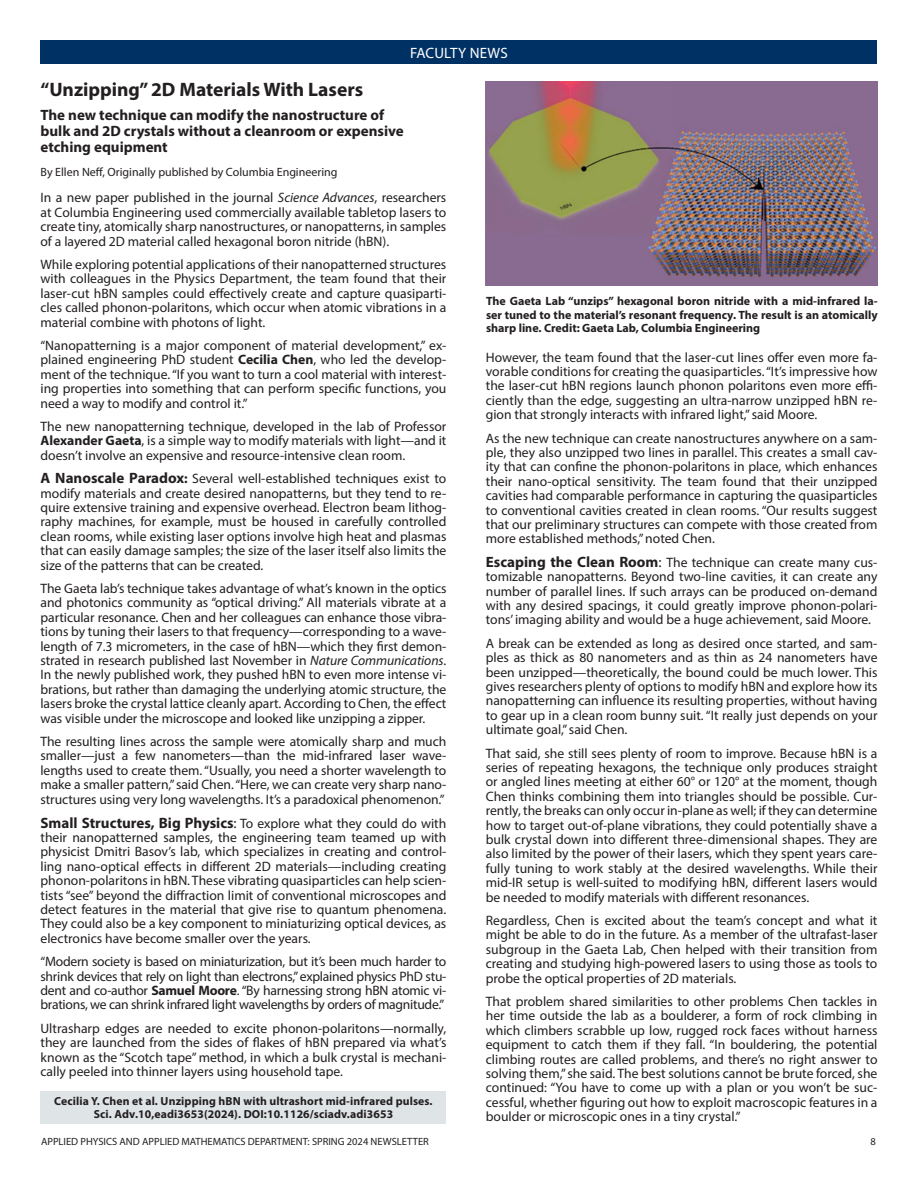
<style>
.page{position:relative;width:918px;height:1188px;background:#fff}
.page>*{position:absolute;margin:0;border:0;box-sizing:border-box;transform-origin:0 0}
.t1{font:700 19.5px "Myriad Pro";color:#231f20}
.t2{font:700 15px "Myriad Pro";color:#231f20}
.t3{font:15px "Myriad Pro";letter-spacing:.01em;color:#fff}
.t4{font:13.65px/14.4px "Myriad Pro";color:#231f20;text-align:justify}
.t5{font:700 12px/13.5px "Myriad Pro";color:#231f20;text-align:justify}
.t6{font:12px "Myriad Pro";color:#231f20}
.t7{font:700 11.7px "Myriad Pro";letter-spacing:.01em;color:#231f20}
.t8{font:10.5px "Myriad Pro";color:#231f20}
.s1{font-style:italic}
.s2{font-weight:700}
.s3{font-weight:700;font-size:15px}
.s4{font-size:15px}
</style>
<div class="page">
<div style="left:40px;top:40px;width:838px;height:24px;background:#003164"></div>
<div style="left:40px;top:1091px;width:406px;height:33px;background:#dfe4e6"></div>
<img style="left:486px;top:81px;width:392px;height:205px">
<p class="t3" style="left:410px;top:44px;width:99px">FACULTY NEWS</p>
<p class="t1" style="left:40px;top:76px;width:324px">“Unzipping” 2D Materials With Lasers</p>
<p class="t2" style="left:40px;top:105px;width:345px">The new technique can modify the nanostructure of</p>
<p class="t2" style="left:40px;top:121px;width:365px">bulk and 2D crystals without a cleanroom or expensive</p>
<p class="t2" style="left:40px;top:137px;width:129px">etching equipment</p>
<p class="t6" style="left:40px;top:165px;width:299px">By Ellen Neff, Originally published by Columbia Engineering</p>
<p class="t4" style="left:40px;top:190px;width:407px">In a new paper published in the journal <span class="s1">Science Advances</span>, researchers at Columbia Engineering used commercially available tabletop lasers to create tiny, atomically sharp nanostructures, or nanopatterns, in samples of a layered 2D material called hexagonal boron nitride (hBN).</p>
<p class="t4" style="left:40px;top:257px;width:407px">While exploring potential applications of their nanopatterned structures with colleagues in the Physics Department, the team found that their laser-cut hBN samples could effectively create and capture quasiparti&shy;cles called phonon-polaritons, which occur when atomic vibrations in a material combine with photons of light.</p>
<p class="t4" style="left:40px;top:338px;width:407px">“Nanopatterning is a major component of material development,” ex&shy;plained engineering PhD student <span class="s2">Cecilia Chen</span>, who led the develop&shy;ment of the technique. “If you want to turn a cool material with interest&shy;ing properties into something that can perform specific functions, you need a way to modify and control it.”</p>
<p class="t4" style="left:40px;top:419px;width:407px">The new nanopatterning technique, developed in the lab of Professor <span class="s2">Alexander Gaeta</span>, is a simple way to modify materials with light—and it doesn’t involve an expensive and resource-intensive clean room.</p>
<p class="t4" style="left:40px;top:471px;width:407px"><span class="s3">A Nanoscale Paradox</span><span class="s2">:</span> Several well-established techniques exist to modify materials and create desired nanopatterns, but they tend to re&shy;quire extensive training and expensive overhead. Electron beam lithog&shy;raphy machines, for example, must be housed in carefully controlled clean rooms, while existing laser options involve high heat and plasmas that can easily damage samples; the size of the laser itself also limits the size of the patterns that can be created.</p>
<p class="t4" style="left:40px;top:581px;width:407px">The Gaeta lab’s technique takes advantage of what’s known in the optics and photonics community as “optical driving.” All materials vibrate at a particular resonance. Chen and her colleagues can enhance those vibra&shy;tions by tuning their lasers to that frequency—corresponding to a wave&shy;length of 7.3 micrometers, in the case of hBN—which they first demon&shy;strated in research published last November in <span class="s1">Nature Communications</span>.<br>In the newly published work, they pushed hBN to even more intense vi&shy;brations, but rather than damaging the underlying atomic structure, the lasers broke the crystal lattice cleanly apart. According to Chen, the effect was visible under the microscope and looked like unzipping a zipper.</p>
<p class="t4" style="left:40px;top:734px;width:407px">The resulting lines across the sample were atomically sharp and much smaller—just a few nanometers—than the mid-infrared laser wave&shy;lengths used to create them. “Usually, you need a shorter wavelength to make a smaller pattern,” said Chen. “Here, we can create very sharp nano&shy;structures using very long wavelengths. It’s a paradoxical phenomenon.”</p>
<p class="t4" style="left:40px;top:816px;width:407px"><span class="s3">Small Structures, Big Physics</span><span class="s4">:</span> To explore what they could do with their nanopatterned samples, the engineering team teamed up with physicist Dmitri Basov’s lab, which specializes in creating and control&shy;ling nano-optical effects in different 2D materials—including creating phonon-polaritons in hBN. These vibrating quasiparticles can help scien&shy;tists “see” beyond the diffraction limit of conventional microscopes and detect features in the material that give rise to quantum phenomena.<br>They could also be a key component to miniaturizing optical devices, as electronics have become smaller over the years.</p>
<p class="t4" style="left:40px;top:954px;width:407px">“Modern society is based on miniaturization, but it’s been much harder to shrink devices that rely on light than electrons,” explained physics PhD stu&shy;dent and co-author <span class="s2">Samuel Moore</span>. “By harnessing strong hBN atomic vi&shy;brations, we can shrink infrared light wavelengths by orders of magnitude.”</p>
<p class="t4" style="left:40px;top:1021px;width:407px">Ultrasharp edges are needed to excite phonon-polaritons—normally, they are launched from the sides of flakes of hBN prepared via what’s known as the “Scotch tape” method, in which a bulk crystal is mechani&shy;cally peeled into thinner layers using household tape.</p>
<p class="t7" style="left:54px;top:1094px;width:380px">Cecilia Y. Chen et al. Unzipping hBN with ultrashort mid-infrared pulses.</p>
<p class="t7" style="left:94px;top:1106px;width:301px">Sci. Adv.10,eadi3653(2024). DOI:10.1126/sciadv.adi3653</p>
<p class="t5" style="left:486px;top:294px;width:393px">The Gaeta Lab “unzips” hexagonal boron nitride with a mid-infrared la&shy;ser tuned to the material’s resonant frequency. The result is an atomically sharp line. Credit: Gaeta Lab, Columbia Engineering</p>
<p class="t4" style="left:486px;top:350px;width:393px">However, the team found that the laser-cut lines offer even more fa&shy;vorable conditions for creating the quasiparticles. “It’s impressive how the laser-cut hBN regions launch phonon polaritons even more effi&shy;ciently than the edge, suggesting an ultra-narrow unzipped hBN re&shy;gion that strongly interacts with infrared light,” said Moore.</p>
<p class="t4" style="left:486px;top:431px;width:393px">As the new technique can create nanostructures anywhere on a sam&shy;ple, they also unzipped two lines in parallel. This creates a small cav&shy;ity that can confine the phonon-polaritons in place, which enhances their nano-optical sensitivity. The team found that their unzipped cavities had comparable performance in capturing the quasiparticles to conventional cavities created in clean rooms. “Our results suggest that our preliminary structures can compete with those created from more established methods,” noted Chen.</p>
<p class="t4" style="left:486px;top:555px;width:393px"><span class="s3">Escaping the Clean Room</span><span class="s4">:</span> The technique can create many cus&shy;tomizable nanopatterns. Beyond two-line cavities, it can create any number of parallel lines. If such arrays can be produced on-demand with any desired spacings, it could greatly improve phonon-polari&shy;tons’ imaging ability and would be a huge achievement, said Moore.</p>
<p class="t4" style="left:486px;top:636px;width:393px">A break can be extended as long as desired once started, and sam&shy;ples as thick as 80 nanometers and as thin as 24 nanometers have been unzipped—theoretically, the bound could be much lower. This gives researchers plenty of options to modify hBN and explore how its nanopatterning can influence its resulting properties, without having to gear up in a clean room bunny suit. “It really just depends on your ultimate goal,” said Chen.</p>
<p class="t4" style="left:486px;top:746px;width:393px">That said, she still sees plenty of room to improve. Because hBN is a series of repeating hexagons, the technique only produces straight or angled lines meeting at either 60° or 120° at the moment, though Chen thinks combining them into triangles should be possible. Cur&shy;rently, the breaks can only occur in-plane as well; if they can determine how to target out-of-plane vibrations, they could potentially shave a bulk crystal down into different three-dimensional shapes. They are also limited by the power of their lasers, which they spent years care&shy;fully tuning to work stably at the desired wavelengths. While their mid-IR setup is well-suited to modifying hBN, different lasers would be needed to modify materials with different resonances.</p>
<p class="t4" style="left:486px;top:913px;width:393px">Regardless, Chen is excited about the team’s concept and what it might be able to do in the future. As a member of the ultrafast-laser subgroup in the Gaeta Lab, Chen helped with their transition from creating and studying high-powered lasers to using those as tools to probe the optical properties of 2D materials.</p>
<p class="t4" style="left:486px;top:994px;width:393px">That problem shared similarities to other problems Chen tackles in her time outside the lab as a boulderer, a form of rock climbing in which climbers scrabble up low, rugged rock faces without harness equipment to catch them if they fall. “In bouldering, the potential climbing routes are called problems, and there’s no right answer to solving them,” she said. The best solutions cannot be brute forced, she continued: “You have to come up with a plan or you won’t be suc&shy;cessful, whether figuring out how to exploit macroscopic features in a boulder or microscopic ones in a tiny crystal.”</p>
<p class="t8" style="left:41px;top:1135px;width:389px">APPLIED PHYSICS AND APPLIED MATHEMATICS DEPARTMENT: SPRING 2024 NEWSLETTER</p>
<p class="t8" style="left:871px;top:1135px;width:7px">8</p>
</div>
